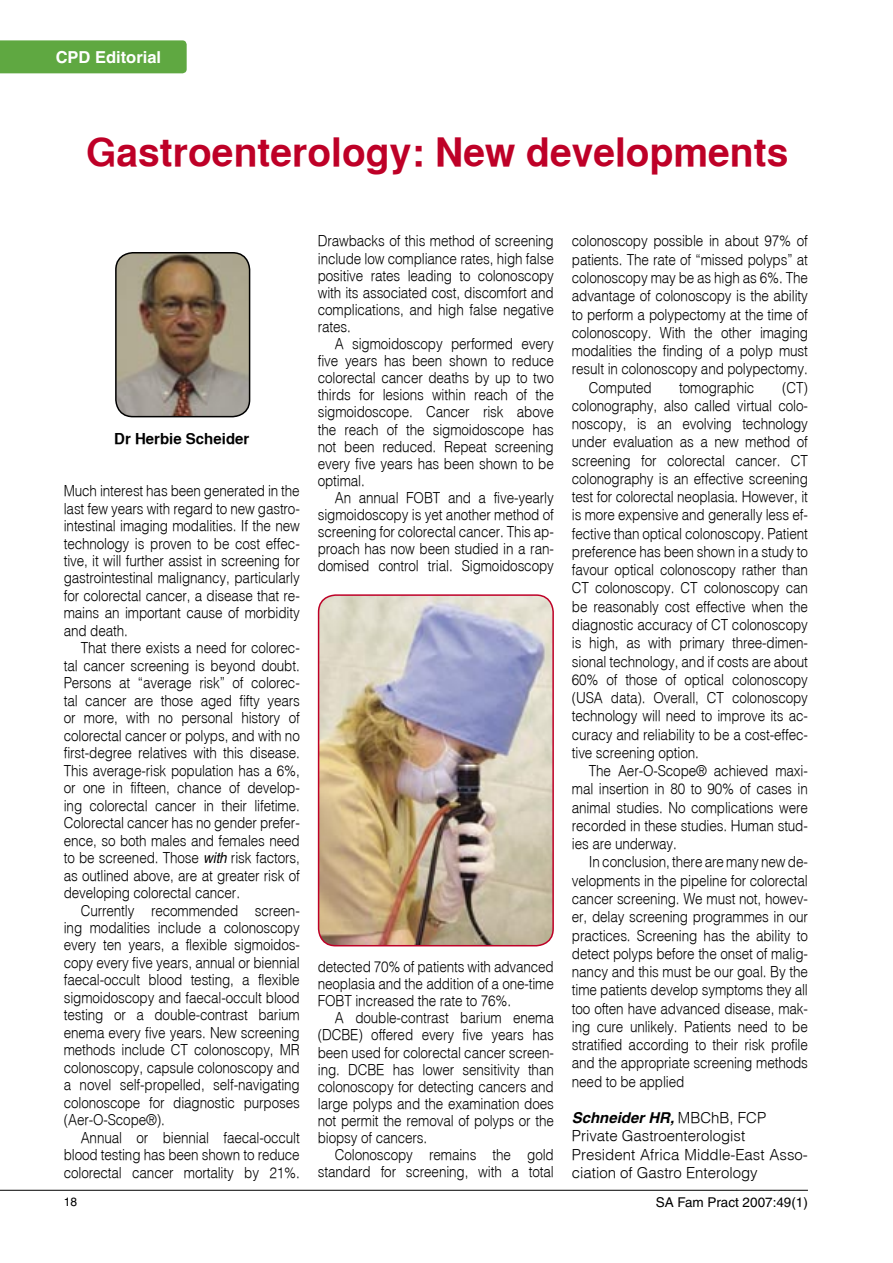
<style>
.page{position:relative;width:893px;height:1263px;background:#fff}
.page>*{position:absolute;margin:0;border:0;box-sizing:border-box;transform-origin:0 0}
.t1{font:700 39px "Helveticabold";color:#be0027}
.t2{font:700 16.5px "Helvetica";color:#fff}
.Body_Text{font:300 15px/18.3px "Helvetica";letter-spacing:-.01em;color:#000;text-align:justify;scale:.9 1}
.Body_Text-2{font:300 15px/18.3px "Helvetica";letter-spacing:-.01em;color:#000}
.t3{font:italic 700 15px "Helvetica";color:#000}
.t4{font:700 15px "Helveticabold";color:#000}
.t5{font:13.5px "Helvetica";color:#000}
.t6{font:12px "Helvetica";color:#000}
.s1{font-weight:400;font-style:italic}
.s2{font-weight:300;font-style:normal}
</style>
<div class="page">
<hr style="left:0;top:1190px;width:808px;height:1px;background:#000">
<div style="left:0;top:40px;width:187px;height:33px;background:#5fa841"></div>
<svg style="left:115px;top:252px;width:136px;height:165px;background:#928370"></svg>
<img style="left:317px;top:594px;width:237px;height:352px">
<p class="t2" style="left:56px;top:47px;width:107px">CPD Editorial</p>
<p class="t1" style="left:86px;top:129px;width:704px">Gastroenterology: New developments</p>
<p class="t4" style="left:114px;top:429px;width:137px">Dr Herbie Scheider</p>
<p class="Body_Text" style="left:64px;top:481px;width:264px;line-height:17.5px">Much interest has been generated in the last few years with regard to new gastro&shy;intestinal imaging modalities. If the new technology is proven to be cost effec&shy;tive, it will further assist in screening for gastrointestinal malignancy, particularly for colorectal cancer, a disease that re&shy;mains an important cause of morbidity and death.</p>
<p class="Body_Text" style="left:64px;top:639px;width:264px;line-height:17.4px;text-indent:17px">That there exists a need for colorec&shy;tal cancer screening is beyond doubt.<br>Persons at “average risk” of colorec&shy;tal cancer are those aged fifty years or more, with no personal history of colorectal cancer or polyps, and with no first-degree relatives with this disease.<br>This average-risk population has a 6%, or one in fifteen, chance of develop&shy;ing colorectal cancer in their lifetime.<br>Colorectal cancer has no gender prefer&shy;ence, so both males and females need to be screened. Those <span class="s1">with</span> risk factors, as outlined above, are at greater risk of developing colorectal cancer.</p>
<p class="Body_Text" style="left:64px;top:901px;width:264px;line-height:17.4px;text-indent:17px">Currently recommended screen&shy;ing modalities include a colonoscopy every ten years, a flexible sigmoidos&shy;copy every five years, annual or biennial faecal-occult blood testing, a flexible sigmoidoscopy and faecal-occult blood testing or a double-contrast barium enema every five years. New screening methods include CT colonoscopy, MR colonoscopy, capsule colonoscopy and a novel self-propelled, self-navigating colonoscope for diagnostic purposes (Aer-O-Scope®).</p>
<p class="Body_Text" style="left:64px;top:1128px;width:264px;line-height:17.4px;text-indent:17px">Annual or biennial faecal-occult blood testing has been shown to reduce colorectal cancer mortality by 21%.</p>
<p class="Body_Text" style="left:318px;top:232px;width:264px;line-height:17.1px">Drawbacks of this method of screening include low compliance rates, high false positive rates leading to colonoscopy with its associated cost, discomfort and complications, and high false negative rates.</p>
<p class="Body_Text" style="left:318px;top:335px;width:264px;line-height:17.1px;text-indent:17px">A sigmoidoscopy performed every five years has been shown to reduce colorectal cancer deaths by up to two thirds for lesions within reach of the sigmoidoscope. Cancer risk above the reach of the sigmoidoscope has not been reduced. Repeat screening every five years has been shown to be optimal.</p>
<p class="Body_Text" style="left:318px;top:489px;width:264px;line-height:17.1px;text-indent:17px">An annual FOBT and a five-yearly sigmoidoscopy is yet another method of screening for colorectal cancer. This ap&shy;proach has now been studied in a ran&shy;domised control trial. Sigmoidoscopy</p>
<p class="Body_Text" style="left:318px;top:958px;width:264px;line-height:17.1px">detected 70% of patients with advanced neoplasia and the addition of a one-time FOBT increased the rate to 76%.</p>
<p class="Body_Text" style="left:318px;top:1009px;width:264px;line-height:17.1px;text-indent:17px">A double-contrast barium enema (DCBE) offered every five years has been used for colorectal cancer screen&shy;ing. DCBE has lower sensitivity than colonoscopy for detecting cancers and large polyps and the examination does not permit the removal of polyps or the biopsy of cancers.</p>
<p class="Body_Text" style="left:318px;top:1146px;width:264px;line-height:17.1px;text-align:right">Colonoscopy remains the gold standard for screening, with a total</p>
<p class="Body_Text" style="left:572px;top:232px;width:264px">colonoscopy possible in about 97% of patients. The rate of “missed polyps” at colonoscopy may be as high as 6%. The advantage of colonoscopy is the ability to perform a polypectomy at the time of colonoscopy. With the other imaging modalities the finding of a polyp must result in colonoscopy and polypectomy.</p>
<p class="Body_Text" style="left:589px;top:378px;width:71px">Computed</p>
<p class="Body_Text" style="left:679px;top:378px;width:85px">tomographic</p>
<p class="Body_Text" style="left:572px;top:378px;width:264px;text-indent:210px">(CT) colonography, also called virtual colo&shy;noscopy, is an evolving technology under evaluation as a new method of screening for colorectal cancer. CT colonography is an effective screening test for colorectal neoplasia. However, it is more expensive and generally less ef&shy;fective than optical colonoscopy. Patient preference has been shown in a study to favour optical colonoscopy rather than CT colonoscopy. CT colonoscopy can be reasonably cost effective when the diagnostic accuracy of CT colonoscopy is high, as with primary three-dimen&shy;sional technology, and if costs are about 60% of those of optical colonoscopy (USA data). Overall, CT colonoscopy technology will need to improve its ac&shy;curacy and reliability to be a cost-effec&shy;tive screening option.</p>
<p class="Body_Text" style="left:572px;top:761px;width:264px;text-indent:17px">The Aer-O-Scope® achieved maxi&shy;mal insertion in 80 to 90% of cases in animal studies. No complications were recorded in these studies. Human stud&shy;ies are underway.</p>
<p class="Body_Text" style="left:572px;top:852px;width:264px;text-indent:17px">In conclusion, there are many new de&shy;velopments in the pipeline for colorectal cancer screening. We must not, howev&shy;er, delay screening programmes in our practices. Screening has the ability to detect polyps before the onset of malig&shy;nancy and this must be our goal. By the time patients develop symptoms they all too often have advanced disease, mak&shy;ing cure unlikely. Patients need to be stratified according to their risk profile and the appropriate screening methods need to be applied</p>
<p class="t3" style="left:572px;top:1109px;width:196px">Schneider HR, <span class="s2">MBChB, FCP</span></p>
<p class="Body_Text-2" style="left:572px;top:1126px;width:175px">Private Gastroenterologist</p>
<p class="Body_Text-2" style="left:572px;top:1145px;width:238px">President Africa Middle-East Asso&shy;ciation of Gastro Enterology</p>
<p class="t6" style="left:64px;top:1194px;width:15px">18</p>
<p class="t5" style="left:656px;top:1194px;width:154px">SA Fam Pract 2007:49(1)</p>
</div>
